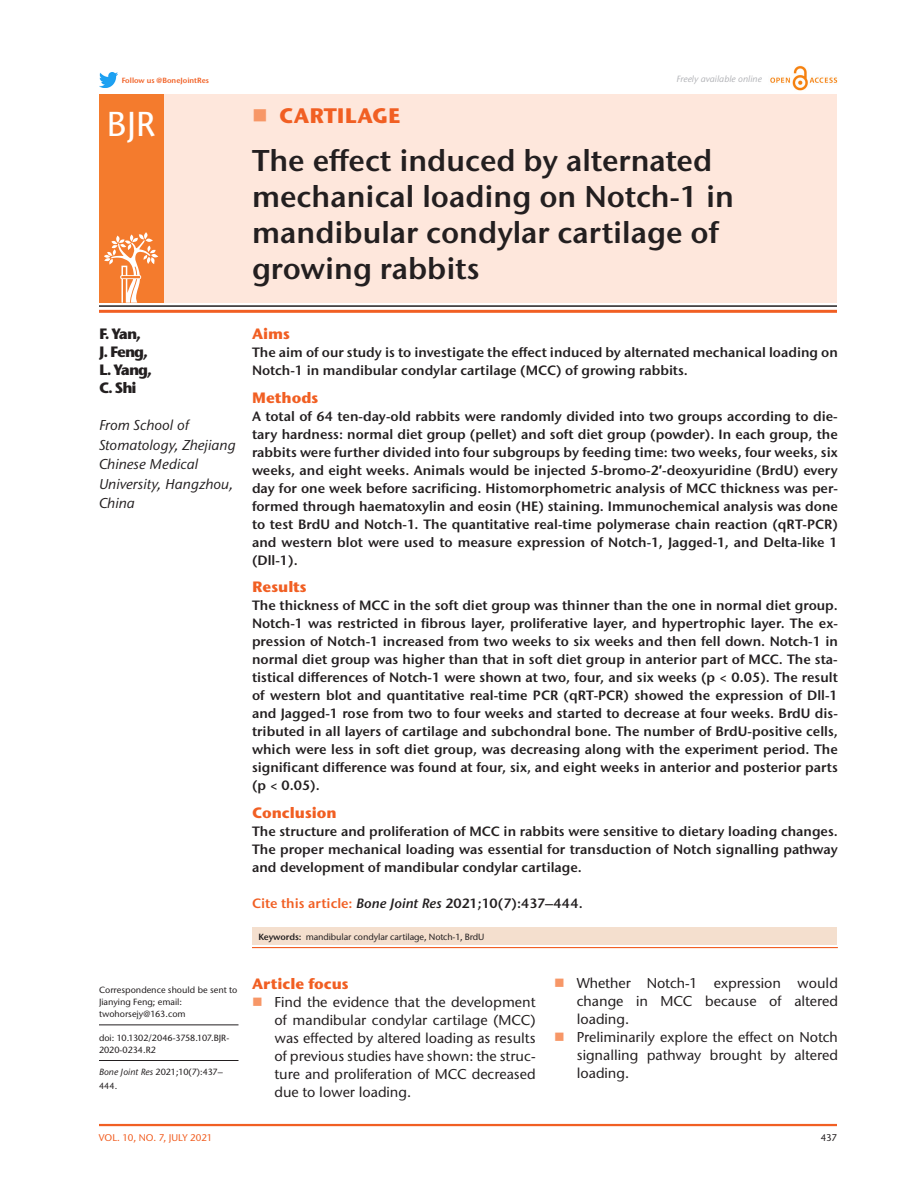
<style>
.page{position:relative;width:918px;height:1188px;background:#fff}
.page>*{position:absolute;margin:0;border:0;box-sizing:border-box;transform-origin:0 0}
.t1{font:500 34.5px "Stone Sans ITC Pro";color:#fff}
.t2{font:600 30px/36px "Stone Sans ITC Pro";color:#231f20}
.t3{font:700 21px "Stone Sans ITC Pro";color:#f15f23}
.t4{font:700 15px "Stone Sans ITC Pro";color:#f15f23}
.t5{font:700 15px/18px "Stone Sans ITC Pro";letter-spacing:-.07em;color:#231f20}
.t6{font:500 14.25px/18px "Stone Sans ITC Pro";color:#231f20;text-align:justify}
.t7{font:italic 500 14.25px/19.5px "Stone Sans ITC Pro";color:#231f20}
.t8{font:600 13.5px/18px "Stone Sans ITC Pro";color:#231f20;text-align:justify}
.t9{font:500 9.75px "Stone Sans ITC Pro";color:#f15f23}
.t10{font:500 9.75px "Stone Sans ITC Pro";color:#231f20}
.t11{font:500 9px/12px "Stone Sans ITC Pro";color:#231f20}
.t12{font:italic 500 9px "Stone Sans ITC Pro";color:#b2b3b7}
.t13{font:600 7.5px "Stone Sans ITC Pro";color:#f15f23}
.s1{font-style:italic}
.s2{font-family:"Arial Unicode MS";font-weight:700}
.s3{color:#f15f23}
.s4{font-weight:600}
</style>
<div class="page">
<hr style="left:99px;top:1124px;width:738px;height:2px;background:#f15f23">
<img style="left:99px;top:73px;width:18px;height:14px">
<img style="left:770px;top:65px;width:68px;height:26px">
<div style="left:252px;top:927px;width:585px;height:18px;background:#f4dfce"></div>
<hr style="left:99px;top:305px;width:738px;height:2px;background:#231f20">
<hr style="left:99px;top:310px;width:738px;height:3px;background:#f15f23">
<div style="left:99px;top:94px;width:738px;height:209px;background:#fee7dc"></div>
<div style="left:99px;top:94px;width:64px;height:209px;background:#f47b2d"></div>
<svg style="left:104px;top:232px;width:54px;height:71px"></svg>
<hr style="left:99px;top:1024px;width:139px;height:1px;background:#231f20">
<hr style="left:99px;top:1060px;width:139px;height:1px;background:#231f20">
<hr style="left:252px;top:947px;width:586px;height:1px;background:#f15f23">
<p class="t13" style="left:122px;top:75px;width:89px">Follow us @BoneJointRes</p>
<p class="t12" style="left:676px;top:73px;width:87px">Freely available online</p>
<h1 class="t1" style="left:107px;top:103px;width:50px">BJR</h1>
<h3 class="t3" style="left:279px;top:102px;width:123px">CARTILAGE</h3>
<h2 class="t2" style="left:252px;top:143px;width:483px">The effect induced by alternated mechanical loading on Notch-1 in mandibular condylar cartilage of growing rabbits</h2>
<p class="t5" style="left:99px;top:325px;width:55px">F. Yan,<br>J. Feng,<br>L. Yang,<br>C. Shi</p>
<p class="t7" style="left:99px;top:416px;width:138px">From School of<br>Stomatology, Zhejiang<br>Chinese Medical<br>University, Hangzhou,<br>China</p>
<p class="t11" style="left:99px;top:984px;width:140px">Correspondence should be sent to<br>Jianying Feng; email: twohorsejy@163.com</p>
<p class="t11" style="left:99px;top:1032px;width:132px">doi: 10.1302/2046-3758.107.BJR-<br>2020-0234.R2</p>
<p class="t11" style="left:99px;top:1066px;width:125px;line-height:13.5px"><span class="s1">Bone Joint Res</span> 2021;10(7):437–<br>444.</p>
<p class="t4" style="left:252px;top:324px;width:39px">Aims</p>
<p class="t8" style="left:252px;top:343px;width:587px">The aim of our study is to investigate the effect induced by alternated mechanical loading on<br>Notch-1 in mandibular condylar cartilage (MCC) of growing rabbits.</p>
<p class="t4" style="left:252px;top:388px;width:68px">Methods</p>
<p class="t8" style="left:252px;top:407px;width:587px">A total of 64 ten-day-old rabbits were randomly divided into two groups according to die&shy;tary hardness: normal diet group (pellet) and soft diet group (powder). In each group, the rabbits were further divided into four subgroups by feeding time: two weeks, four weeks, six weeks, and eight weeks. Animals would be injected 5-bromo-2<span class="s2">′</span>-deoxyuridine (BrdU) every day for one week before sacrificing. Histomorphometric analysis of MCC thickness was per&shy;formed through haematoxylin and eosin (HE) staining. Immunochemical analysis was done to test BrdU and Notch-1. The quantitative real-time polymerase chain reaction (qRT-PCR) and western blot were used to measure expression of Notch-1, Jagged-1, and Delta-like 1 (Dll-1).</p>
<p class="t4" style="left:252px;top:577px;width:56px">Results</p>
<p class="t8" style="left:252px;top:597px;width:587px">The thickness of MCC in the soft diet group was thinner than the one in normal diet group.<br>Notch-1 was restricted in fibrous layer, proliferative layer, and hypertrophic layer. The ex&shy;pression of Notch-1 increased from two weeks to six weeks and then fell down. Notch-1 in normal diet group was higher than that in soft diet group in anterior part of MCC. The sta&shy;tistical differences of Notch-1 were shown at two, four, and six weeks (p &lt; 0.05). The result of western blot and quantitative real-time PCR (qRT-PCR) showed the expression of Dll-1 and Jagged-1 rose from two to four weeks and started to decrease at four weeks. BrdU dis&shy;tributed in all layers of cartilage and subchondral bone. The number of BrdU-positive cells, which were less in soft diet group, was decreasing along with the experiment period. The significant difference was found at four, six, and eight weeks in anterior and posterior parts (p &lt; 0.05).</p>
<p class="t4" style="left:252px;top:803px;width:86px">Conclusion</p>
<p class="t8" style="left:252px;top:822px;width:587px">The structure and proliferation of MCC in rabbits were sensitive to dietary loading changes.<br>The proper mechanical loading was essential for transduction of Notch signalling pathway and development of mandibular condylar cartilage.</p>
<p class="t8" style="left:252px;top:894px;width:332px"><span class="s3">Cite this article:</span> <span class="s1">Bone Joint Res</span> 2021;10(7):437–444.</p>
<p class="t11" style="left:258px;top:930px;width:227px"><span class="s4">Keywords:</span> mandibular condylar cartilage, Notch-1, BrdU</p>
<p class="t4" style="left:252px;top:974px;width:98px">Article focus</p>
<p class="t6" style="left:275px;top:993px;width:263px">Find the evidence that the development of mandibular condylar cartilage (MCC) was effected by altered loading as results of previous studies have shown: the struc&shy;ture and proliferation of MCC decreased due to lower loading.</p>
<p class="t6" style="left:577px;top:974px;width:263px;text-align:left">Whether Notch-1 expression would change in MCC because of altered loading.<br>Preliminarily explore the effect on Notch signalling pathway brought by altered loading.</p>
<p class="t9" style="left:99px;top:1132px;width:115px">VOL. 10, NO. 7, JULY 2021</p>
<p class="t10" style="left:821px;top:1132px;width:18px">437</p>
</div>
